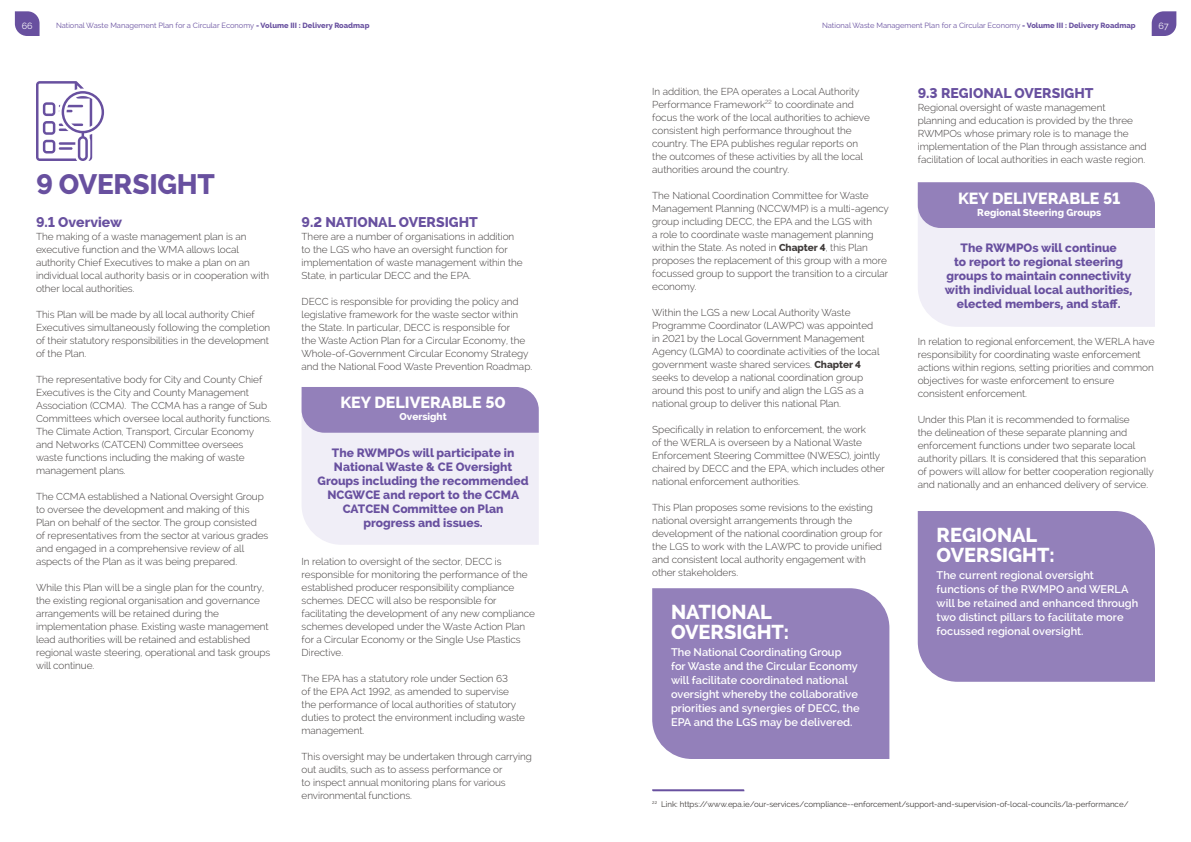
<style>
.page{position:relative;width:1191px;height:842px;background:#fff}
.page>*{position:absolute;margin:0;border:0;box-sizing:border-box;transform-origin:0 0}
.t1{font:800 28px "Raleway";letter-spacing:-.01em;color:#68509f}
.t2{font:800 20px/20px "Raleway";color:#fff}
.t3{font:800 16px "Raleway";color:#fff}
.t4{font:800 14px "Raleway";color:#68509f}
.t5{font:800 12px/14px "Raleway";color:#68509f;text-align:center}
.t6{font:600 11px/14px "Raleway";color:#fff}
.t7{font:300 10px/13px "Raleway";letter-spacing:-.005em;color:#3f3b3a}
.t8{font:800 10px "Raleway";color:#fff}
.t9{font:9px "Raleway";color:#fff}
.t10{font:8px "Raleway";letter-spacing:-.005em;color:#3f3b3a}
.t11{font:7.5px "Raleway";color:#68509f}
.s1{font-weight:800}
</style>
<div class="page">
<svg style="left:1151px;top:11px;width:25px;height:25px"></svg>
<svg style="left:15px;top:11px;width:25px;height:25px"></svg>
<svg style="left:301px;top:387px;width:238px;height:158px;background:#d6cfe5"></svg>
<svg style="left:36px;top:81px;width:68px;height:80px"></svg>
<svg style="left:652px;top:789px;width:92px;height:2px"></svg>
<div style="left:917px;top:511px;width:238px;height:171px;background:#9380ba"></div>
<div style="left:652px;top:588px;width:237px;height:171px;background:#9380ba"></div>
<svg style="left:917px;top:182px;width:238px;height:145px;background:#d3cce4"></svg>
<p class="t9" style="left:22px;top:20px;width:12px">66</p>
<p class="t11" style="left:56px;top:21px;width:315px">National Waste Management Plan for a Circular Economy <span class="s1">- Volume III : Delivery Roadmap</span></p>
<p class="t11" style="left:822px;top:21px;width:315px">National Waste Management Plan for a Circular Economy <span class="s1">- Volume III : Delivery Roadmap</span></p>
<p class="t9" style="left:1158px;top:20px;width:12px">67</p>
<h1 class="t1" style="left:36px;top:169px;width:180px">9 OVERSIGHT</h1>
<h3 class="t4" style="left:36px;top:214px;width:87px">9.1 Overview</h3>
<p class="t7" style="left:36px;top:230px;width:235px">The making of a waste management plan is an executive function and the WMA allows local authority Chief Executives to make a plan on an individual local authority basis or in cooperation with other local authorities.</p>
<p class="t7" style="left:36px;top:308px;width:236px">This Plan will be made by all local authority Chief Executives simultaneously following the completion of their statutory responsibilities in the development of the Plan.</p>
<p class="t7" style="left:36px;top:373px;width:237px">The representative body for City and County Chief Executives is the City and County Management Association (CCMA). The CCMA has a range of Sub Committees which oversee local authority functions.<br>The Climate Action, Transport, Circular Economy and Networks (CATCEN) Committee oversees waste functions including the making of waste management plans.</p>
<p class="t7" style="left:36px;top:490px;width:234px">The CCMA established a National Oversight Group to oversee the development and making of this Plan on behalf of the sector. The group consisted of representatives from the sector at various grades and engaged in a comprehensive review of all aspects of the Plan as it was being prepared.</p>
<p class="t7" style="left:36px;top:581px;width:236px">While this Plan will be a single plan for the country, the existing regional organisation and governance arrangements will be retained during the implementation phase. Existing waste management lead authorities will be retained and established regional waste steering, operational and task groups will continue.</p>
<h3 class="t4" style="left:301px;top:214px;width:178px">9.2 NATIONAL OVERSIGHT</h3>
<p class="t7" style="left:301px;top:230px;width:223px">There are a number of organisations in addition to the LGS who have an oversight function for implementation of waste management within the State, in particular DECC and the EPA.</p>
<p class="t7" style="left:301px;top:295px;width:232px">DECC is responsible for providing the policy and legislative framework for the waste sector within the State. In particular, DECC is responsible for<br>the Waste Action Plan for a Circular Economy, the Whole-of-Government Circular Economy Strategy and the National Food Waste Prevention Roadmap.</p>
<h3 class="t3" style="left:340px;top:394px;width:167px">KEY DELIVERABLE 50</h3>
<p class="t8" style="left:399px;top:411px;width:49px">Oversight</p>
<p class="t5" style="left:317px;top:446px;width:213px">The RWMPOs will participate in<br>National Waste &amp; CE Oversight<br>Groups including the recommended<br>NCGWCE and report to the CCMA<br>CATCEN Committee on Plan progress and issues.</p>
<p class="t7" style="left:301px;top:555px;width:235px">In relation to oversight of the sector, DECC is responsible for monitoring the performance of the established producer responsibility compliance schemes. DECC will also be responsible for facilitating the development of any new compliance schemes developed under the Waste Action Plan for a Circular Economy or the Single Use Plastics Directive.</p>
<p class="t7" style="left:301px;top:672px;width:225px">The EPA has a statutory role under Section 63<br>of the EPA Act 1992, as amended to supervise the performance of local authorities of statutory duties to protect the environment including waste management.</p>
<p class="t7" style="left:301px;top:750px;width:232px">This oversight may be undertaken through carrying out audits, such as to assess performance or<br>to inspect annual monitoring plans for various environmental functions.</p>
<p class="t7" style="left:652px;top:84px;width:219px">In addition, the EPA operates a Local Authority Performance Framework<sup>22</sup> to coordinate and focus the work of the local authorities to achieve consistent high performance throughout the country. The EPA publishes regular reports on the outcomes of these activities by all the local authorities around the country.</p>
<p class="t7" style="left:652px;top:188px;width:238px">The National Coordination Committee for Waste Management Planning (NCCWMP) is a multi-agency group including DECC, the EPA and the LGS with<br>a role to coordinate waste management planning within the State. As noted in <span class="s1">Chapter 4</span>, this Plan proposes the replacement of this group with a more focussed group to support the transition to a circular economy.</p>
<p class="t7" style="left:652px;top:305px;width:229px">Within the LGS a new Local Authority Waste Programme Coordinator (LAWPC) was appointed in 2021 by the Local Government Management Agency (LGMA) to coordinate activities of the local government waste shared services. <span class="s1">Chapter 4 </span>seeks to develop a national coordination group around this post to unify and align the LGS as a national group to deliver this national Plan.</p>
<p class="t7" style="left:652px;top:422px;width:234px">Specifically in relation to enforcement, the work<br>of the WERLA is overseen by a National Waste Enforcement Steering Committee (NWESC), jointly chaired by DECC and the EPA, which includes other national enforcement authorities.</p>
<p class="t7" style="left:652px;top:500px;width:232px">This Plan proposes some revisions to the existing national oversight arrangements through the development of the national coordination group for the LGS to work with the LAWPC to provide unified and consistent local authority engagement with other stakeholders.</p>
<h2 class="t2" style="left:671px;top:602px;width:120px">NATIONAL<br>OVERSIGHT:</h2>
<p class="t6" style="left:671px;top:645px;width:190px">The National Coordinating Group<br>for Waste and the Circular Economy will facilitate coordinated national oversight whereby the collaborative priorities and synergies of DECC, the EPA and the LGS may be delivered.</p>
<h3 class="t4" style="left:917px;top:85px;width:177px">9.3 REGIONAL OVERSIGHT</h3>
<p class="t7" style="left:917px;top:101px;width:230px">Regional oversight of waste management planning and education is provided by the three RWMPOs whose primary role is to manage the implementation of the Plan through assistance and facilitation of local authorities in each waste region.</p>
<h3 class="t3" style="left:958px;top:189px;width:164px">KEY DELIVERABLE 51</h3>
<p class="t8" style="left:977px;top:206px;width:126px">Regional Steering Groups</p>
<p class="t5" style="left:945px;top:241px;width:189px">The RWMPOs will continue<br>to report to regional steering groups to maintain connectivity with individual local authorities, elected members, and staff.</p>
<p class="t7" style="left:917px;top:335px;width:238px">In relation to regional enforcement, the WERLA have responsibility for coordinating waste enforcement actions within regions, setting priorities and common objectives for waste enforcement to ensure consistent enforcement.</p>
<p class="t7" style="left:917px;top:413px;width:238px">Under this Plan it is recommended to formalise<br>the delineation of these separate planning and enforcement functions under two separate local authority pillars. It is considered that this separation of powers will allow for better cooperation regionally and nationally and an enhanced delivery of service.</p>
<h2 class="t2" style="left:936px;top:525px;width:120px">REGIONAL<br>OVERSIGHT:</h2>
<p class="t6" style="left:936px;top:568px;width:203px">The current regional oversight functions of the RWMPO and WERLA will be retained and enhanced through two distinct pillars to facilitate more focussed regional oversight.</p>
<p class="t10" style="left:652px;top:799px;width:478px"><sup>22</sup> Link: https://www.epa.ie/our-services/compliance--enforcement/support-and-supervision-of-local-councils/la-performance/</p>
</div>
